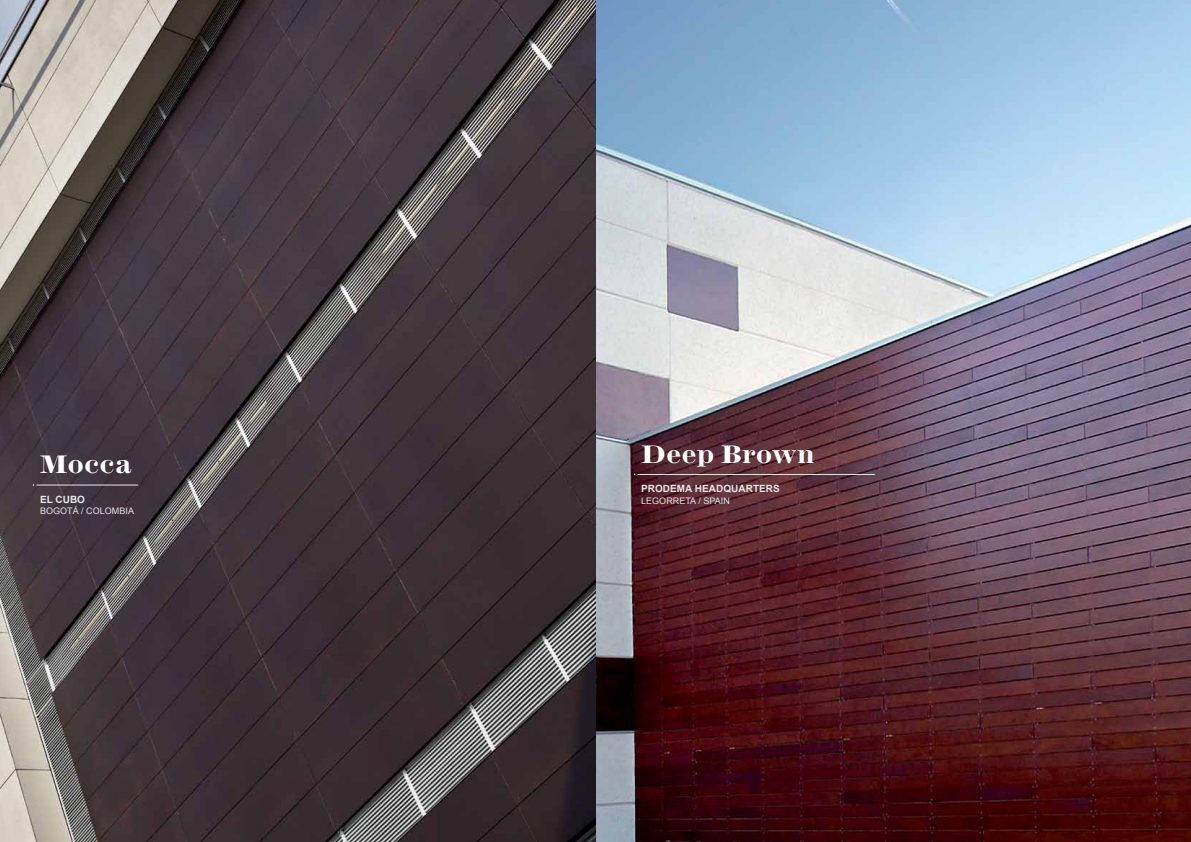
<style>
.page{position:relative;width:1191px;height:842px;background:#fff}
.page>*{position:absolute;margin:0;border:0;box-sizing:border-box;transform-origin:0 0}
.t1{font:700 25px "Inflex MT Std";color:#fff}
.t2{font:700 10px "Arial";letter-spacing:.005em;color:#e6e7e8}
.t3{font:9px "Arial";letter-spacing:.005em;color:#e6e7e8}
</style>
<div class="page">
<img style="left:595px;top:0;width:596px;height:842px">
<hr style="left:637px;top:474px;width:237px;height:1px;background:#e6e7e8">
<img style="left:0;top:0;width:595px;height:842px">
<hr style="left:36px;top:485px;width:102px;height:1px;background:#e6e7e8">
<h1 class="t1" style="left:40px;top:451px;width:93px">Mocca</h1>
<p class="t2" style="left:40px;top:492px;width:46px">EL CUBO</p>
<p class="t3" style="left:40px;top:505px;width:95px">BOGOTÁ / COLOMBIA</p>
<h1 class="t1" style="left:641px;top:440px;width:176px">Deep Brown</h1>
<p class="t2" style="left:641px;top:482px;width:140px">PRODEMA HEADQUARTERS</p>
<p class="t3" style="left:641px;top:495px;width:90px">LEGORRETA / SPAIN</p>
</div>
